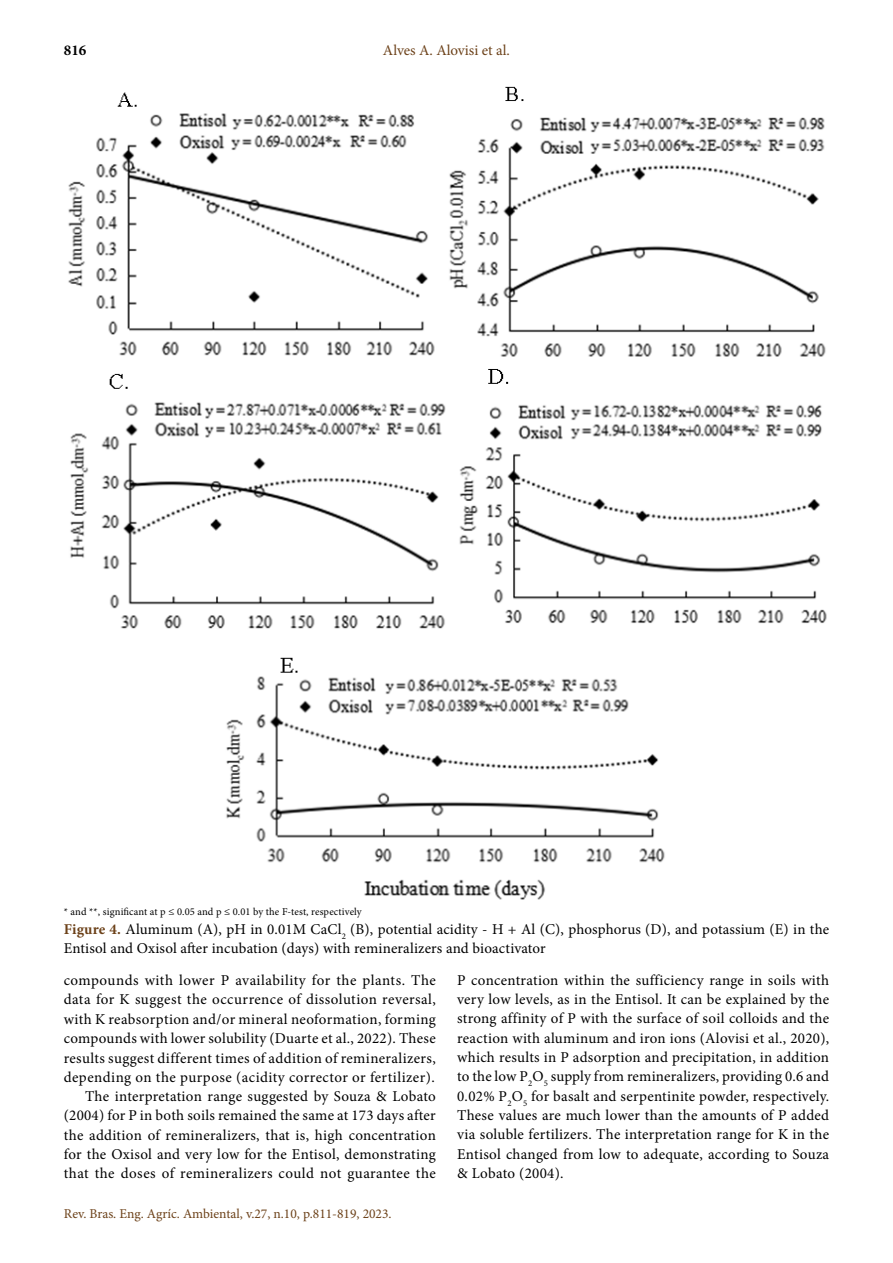
<style>
.page{position:relative;width:893px;height:1263px;background:#fff}
.page>*{position:absolute;margin:0;border:0;box-sizing:border-box;transform-origin:0 0}
.t1{font:15px/19.4px "Minion Pro";letter-spacing:.02em;color:#000}
.t2{font:15px "Minion Pro";color:#6c4119}
.t3{font:700 15px "Minion Pro";color:#000}
.t4{font:13.5px "Minion Pro";color:#6c4119}
.t5{font:10.5px "Minion Pro";letter-spacing:.005em;color:#000}
.s1{font-weight:700;color:#6c4119}
</style>
<div class="page">
<img style="left:68px;top:86px;width:759px;height:814px">
<p class="t3" style="left:64px;top:40px;width:24px">816</p>
<p class="t2" style="left:383px;top:40px;width:129px">Alves A. Alovisi et al.</p>
<p class="t5" style="left:64px;top:905px;width:299px">* and **, significant at p ≤ 0.05 and p ≤ 0.01 by the F-test, respectively</p>
<p class="t1" style="left:64px;top:920px;width:767px;line-height:18.8px"><span class="s1">Figure 4.</span> Aluminum (A), pH in 0.01M CaCl<sub>2</sub> (B), potential acidity - H + Al (C), phosphorus (D), and potassium (E) in the<br>Entisol and Oxisol after incubation (days) with remineralizers and bioactivator</p>
<p class="t1" style="left:64px;top:970px;width:374px;text-align:right">compounds with lower P availability for the plants. The data for K suggest the occurrence of dissolution reversal, with K reabsorption and/or mineral neoformation, forming compounds with lower solubility (Duarte et al., 2022). These results suggest different times of addition of remineralizers, depending on the purpose (acidity corrector or fertilizer).<br>The interpretation range suggested by Souza &amp; Lobato (2004) for P in both soils remained the same at 173 days after the addition of remineralizers, that is, high concentration for the Oxisol and very low for the Entisol, demonstrating that the doses of remineralizers could not guarantee the</p>
<p class="t1" style="left:457px;top:970px;width:374px;text-align:justify">P concentration within the sufficiency range in soils with very low levels, as in the Entisol. It can be explained by the strong affinity of P with the surface of soil colloids and the reaction with aluminum and iron ions (Alovisi et al., 2020), which results in P adsorption and precipitation, in addition to the low P<sub>2</sub>O<sub>5</sub> supply from remineralizers, providing 0.6 and 0.02% P<sub>2</sub>O<sub>5</sub> for basalt and serpentinite powder, respectively.<br>These values are much lower than the amounts of P added via soluble fertilizers. The interpretation range for K in the Entisol changed from low to adequate, according to Souza &amp; Lobato (2004).</p>
<p class="t4" style="left:64px;top:1204px;width:329px">Rev. Bras. Eng. Agríc. Ambiental, v.27, n.10, p.811-819, 2023.</p>
</div>
